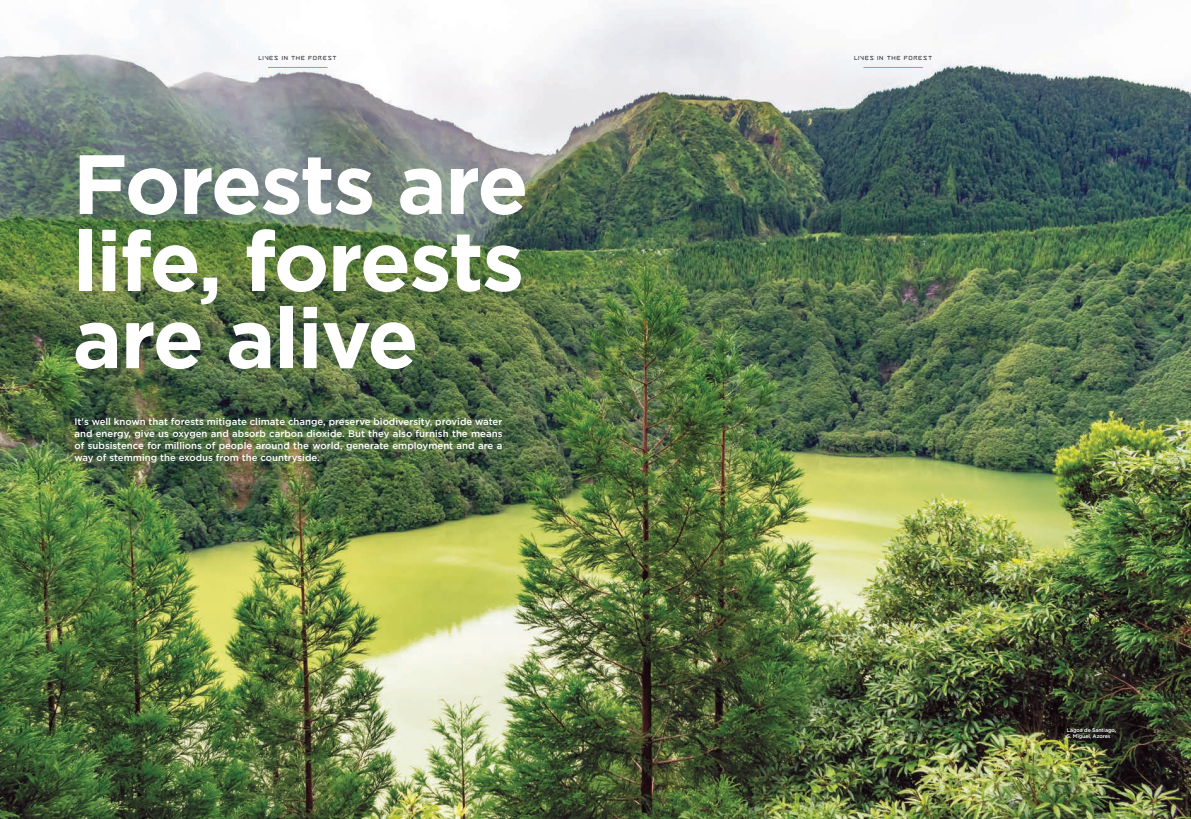
<style>
.page{position:relative;width:1191px;height:819px;background:#fff}
.page>*{position:absolute;margin:0;border:0;box-sizing:border-box;transform-origin:0 0}
.t1{font:700 83.83px/77px "Gotham";letter-spacing:-.02em;color:#fff;text-align:justify}
.t2{font:500 9.62px/12.2px "Gotham";color:#fff;text-align:justify}
.t3{font:7px "Armilar";letter-spacing:.08em;color:#231f20}
.t4{font:7px "Armilar";letter-spacing:.1em;color:#231f20}
.t5{font:700 6.12px "Gotham";color:#231f20}
.t6{font:500 5.25px/6.1px "Gotham";letter-spacing:-.02em;color:#fff}
</style>
<div class="page">
<img style="left:0;top:0;width:1191px;height:819px">
<hr style="left:268px;top:67px;width:59px;height:1px;background:#b39876">
<hr style="left:863px;top:67px;width:60px;height:1px;background:#b39876">
<p class="t3" style="left:259px;top:54px;width:60px">LIVES IN THE FORE</p>
<p class="t4" style="left:328px;top:54px;width:11px">ST</p>
<p class="t3" style="left:854px;top:54px;width:60px">LIVES IN THE FORE</p>
<p class="t4" style="left:923px;top:54px;width:11px">ST</p>
<h1 class="t1" style="left:73px;top:145px;width:457px">Forests are life, forests are alive</h1>
<p class="t2" style="left:74px;top:415px;width:429px">It's well known that forests mitigate climate change, preserve biodiversity, provide water and energy, give us oxygen and absorb carbon dioxide. But they also furnish the means of subsistence for millions of people around the world, generate employment and are a way of stemming the exodus from the countryside.</p>
<p class="t5" style="left:296px;top:775px;width:5px">8</p>
<p class="t6" style="left:1067px;top:727px;width:51px">Lagoa de Santiago,<br>S. Miguel, Azores</p>
</div>
